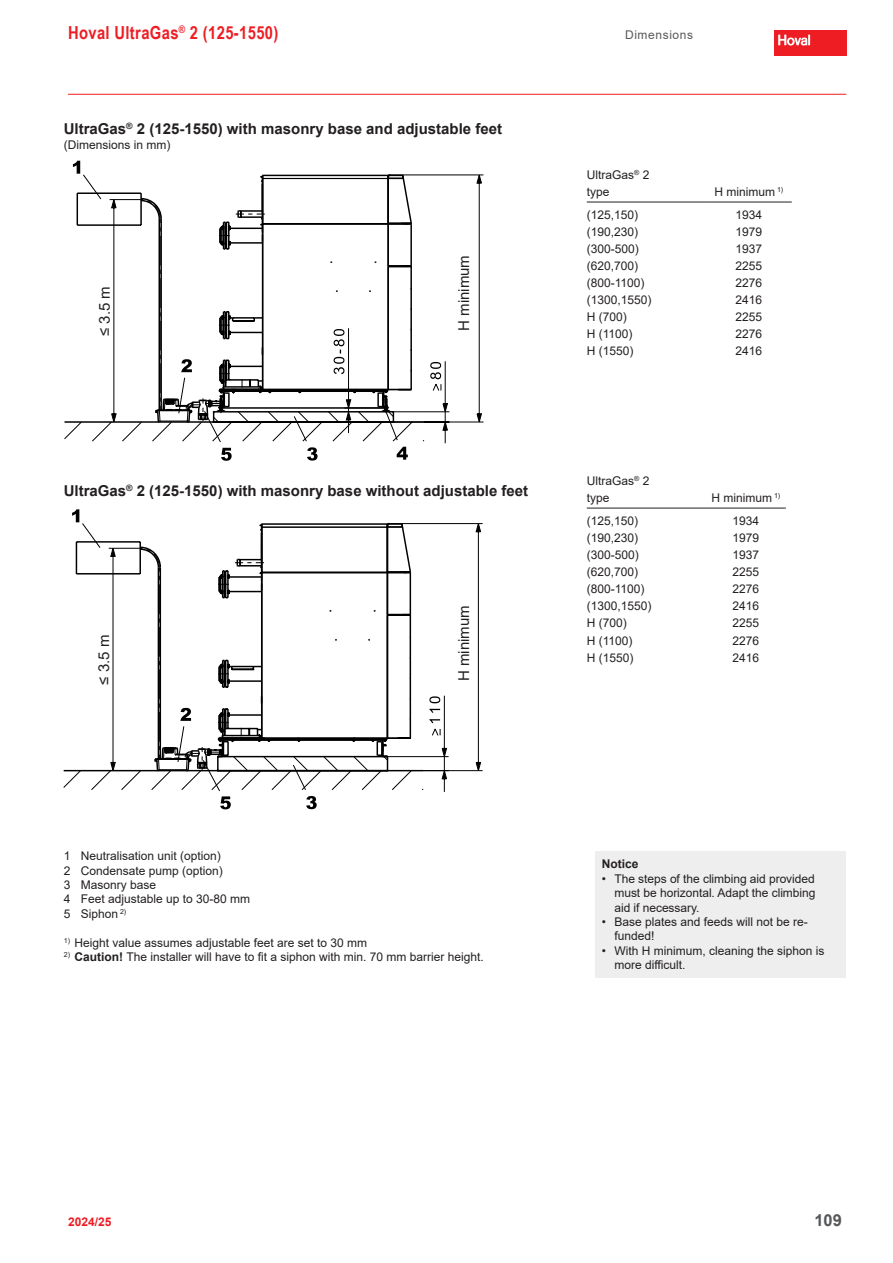
<style>
.page{position:relative;width:893px;height:1263px;background:#fff}
.page>*{position:absolute;margin:0;border:0;box-sizing:border-box;transform-origin:0 0}
.t1{font:700 18px "Arial Narrow";letter-spacing:.02em;color:#ee1d23}
.t2{font:700 16.5px "Arial";color:#57585a}
.t3{font:700 15px "Arial";color:#231f20}
.t4{font:15px "Arial";color:#231f20}
.t5{font:12px/14.4px "Arial";color:#231f20}
.t6{font:12px "Arial";letter-spacing:.05em;color:#57585a}
.t7{font:700 12px "Arial";color:#ee1d23}
.t8{font:700 12px "Arial";color:#231f20}
.s1{font-weight:700}
</style>
<div class="page">
<div style="left:774px;top:30px;width:72px;height:26px;background:#ee1d23"></div>
<svg style="left:778px;top:35px;width:32px;height:11px"></svg>
<hr style="left:68px;top:94px;width:778px;height:1px;background:#ee1d23">
<div style="left:595px;top:851px;width:251px;height:127px;background:#eee"></div>
<svg style="left:73px;top:161px;width:44px;height:263px"></svg>
<svg style="left:140px;top:174px;width:343px;height:287px"></svg>
<div style="left:97px;top:285px;width:15px;height:51px;background:#fff"></div>
<svg style="left:72px;top:509px;width:44px;height:264px"></svg>
<svg style="left:139px;top:522px;width:344px;height:287px"></svg>
<div style="left:96px;top:634px;width:15px;height:51px;background:#fff"></div>
<hr style="left:587px;top:202px;width:119px;height:1px;background:#231f20">
<hr style="left:706px;top:202px;width:86px;height:1px;background:#231f20">
<hr style="left:587px;top:508px;width:119px;height:1px;background:#231f20">
<hr style="left:706px;top:508px;width:80px;height:1px;background:#231f20">
<div style="left:458px;top:251px;width:18px;height:80px;background:#fff"></div>
<div style="left:458px;top:604px;width:18px;height:77px;background:#fff"></div>
<h1 class="t1" style="left:68px;top:22px;width:212px">Hoval UltraGas<sup>®</sup> 2 (125-1550)</h1>
<p class="t6" style="left:625px;top:28px;width:70px">Dimensions</p>
<p class="t3" style="left:64px;top:121px;width:440px">UltraGas<sup>®</sup> 2 (125-1550) with masonry base and adjustable feet</p>
<p class="t5" style="left:64px;top:137px;width:108px">(Dimensions in mm)</p>
<p class="t4" style="left:96px;top:336px;width:51px;rotate:-90deg">≤ 3.5 m</p>
<p class="t4" style="left:456px;top:331px;width:77px;rotate:-90deg">H minimum</p>
<p class="t3" style="left:64px;top:483px;width:466px">UltraGas<sup>®</sup> 2 (125-1550) with masonry base without adjustable feet</p>
<p class="t4" style="left:96px;top:685px;width:51px;rotate:-90deg">≤ 3.5 m</p>
<p class="t4" style="left:455px;top:681px;width:77px;rotate:-90deg">H minimum</p>
<p class="t5" style="left:587px;top:166px;width:64px;line-height:17px">UltraGas<sup>®</sup> 2 type</p>
<p class="t5" style="left:714px;top:184px;width:70px">H minimum <sup>1)</sup></p>
<p class="t5" style="left:587px;top:208px;width:53px">(125,150)</p>
<p class="t5" style="left:735px;top:208px;width:28px">1934</p>
<p class="t5" style="left:587px;top:225px;width:53px">(190,230)</p>
<p class="t5" style="left:735px;top:225px;width:28px">1979</p>
<p class="t5" style="left:587px;top:242px;width:54px">(300-500)</p>
<p class="t5" style="left:735px;top:242px;width:28px">1937</p>
<p class="t5" style="left:587px;top:259px;width:53px">(620,700)</p>
<p class="t5" style="left:735px;top:259px;width:28px">2255</p>
<p class="t5" style="left:587px;top:276px;width:59px">(800-1100)</p>
<p class="t5" style="left:735px;top:276px;width:28px">2276</p>
<p class="t5" style="left:587px;top:293px;width:66px">(1300,1550)</p>
<p class="t5" style="left:735px;top:293px;width:28px">2416</p>
<p class="t5" style="left:587px;top:310px;width:42px">H (700)</p>
<p class="t5" style="left:735px;top:310px;width:28px">2255</p>
<p class="t5" style="left:587px;top:327px;width:47px">H (1100)</p>
<p class="t5" style="left:735px;top:327px;width:28px">2276</p>
<p class="t5" style="left:587px;top:344px;width:48px">H (1550)</p>
<p class="t5" style="left:735px;top:344px;width:28px">2416</p>
<p class="t5" style="left:587px;top:472px;width:64px;line-height:17px">UltraGas<sup>®</sup> 2 type</p>
<p class="t5" style="left:711px;top:490px;width:70px">H minimum <sup>1)</sup></p>
<p class="t5" style="left:587px;top:514px;width:53px">(125,150)</p>
<p class="t5" style="left:732px;top:514px;width:28px">1934</p>
<p class="t5" style="left:587px;top:531px;width:53px">(190,230)</p>
<p class="t5" style="left:732px;top:531px;width:28px">1979</p>
<p class="t5" style="left:587px;top:548px;width:54px">(300-500)</p>
<p class="t5" style="left:732px;top:548px;width:28px">1937</p>
<p class="t5" style="left:587px;top:565px;width:53px">(620,700)</p>
<p class="t5" style="left:732px;top:565px;width:28px">2255</p>
<p class="t5" style="left:587px;top:582px;width:59px">(800-1100)</p>
<p class="t5" style="left:732px;top:582px;width:28px">2276</p>
<p class="t5" style="left:587px;top:599px;width:66px">(1300,1550)</p>
<p class="t5" style="left:732px;top:599px;width:28px">2416</p>
<p class="t5" style="left:587px;top:616px;width:42px">H (700)</p>
<p class="t5" style="left:732px;top:616px;width:28px">2255</p>
<p class="t5" style="left:587px;top:633px;width:47px">H (1100)</p>
<p class="t5" style="left:732px;top:633px;width:28px">2276</p>
<p class="t5" style="left:587px;top:650px;width:48px">H (1550)</p>
<p class="t5" style="left:732px;top:650px;width:28px">2416</p>
<p class="t5" style="left:64px;top:849px;width:188px">1 Neutralisation unit (option)<br>2 Condensate pump (option)<br>3 Masonry base<br>4 Feet adjustable up to 30-80 mm<br>5 Siphon <sup>2)</sup></p>
<p class="t5" style="left:64px;top:935px;width:305px"><sup>1)</sup> Height value assumes adjustable feet are set to 30 mm</p>
<p class="t5" style="left:64px;top:950px;width:422px"><sup>2)</sup> <span class="s1">Caution!</span> The installer will have to fit a siphon with min. 70 mm barrier height.</p>
<p class="t8" style="left:602px;top:857px;width:38px">Notice</p>
<p class="t5" style="left:614px;top:871px;width:202px;text-align:justify;text-indent:-13px">• The steps of the climbing aid provided must be horizontal. Adapt the climbing aid if necessary.</p>
<p class="t5" style="left:614px;top:914px;width:195px;text-indent:-13px">• Base plates and feeds will not be re&shy;funded!</p>
<p class="t5" style="left:614px;top:943px;width:212px;text-indent:-13px">• With H minimum, cleaning the siphon is more difficult.</p>
<p class="t7" style="left:68px;top:1215px;width:45px">2024/25</p>
<h2 class="t2" style="left:814px;top:1211px;width:29px">109</h2>
</div>
